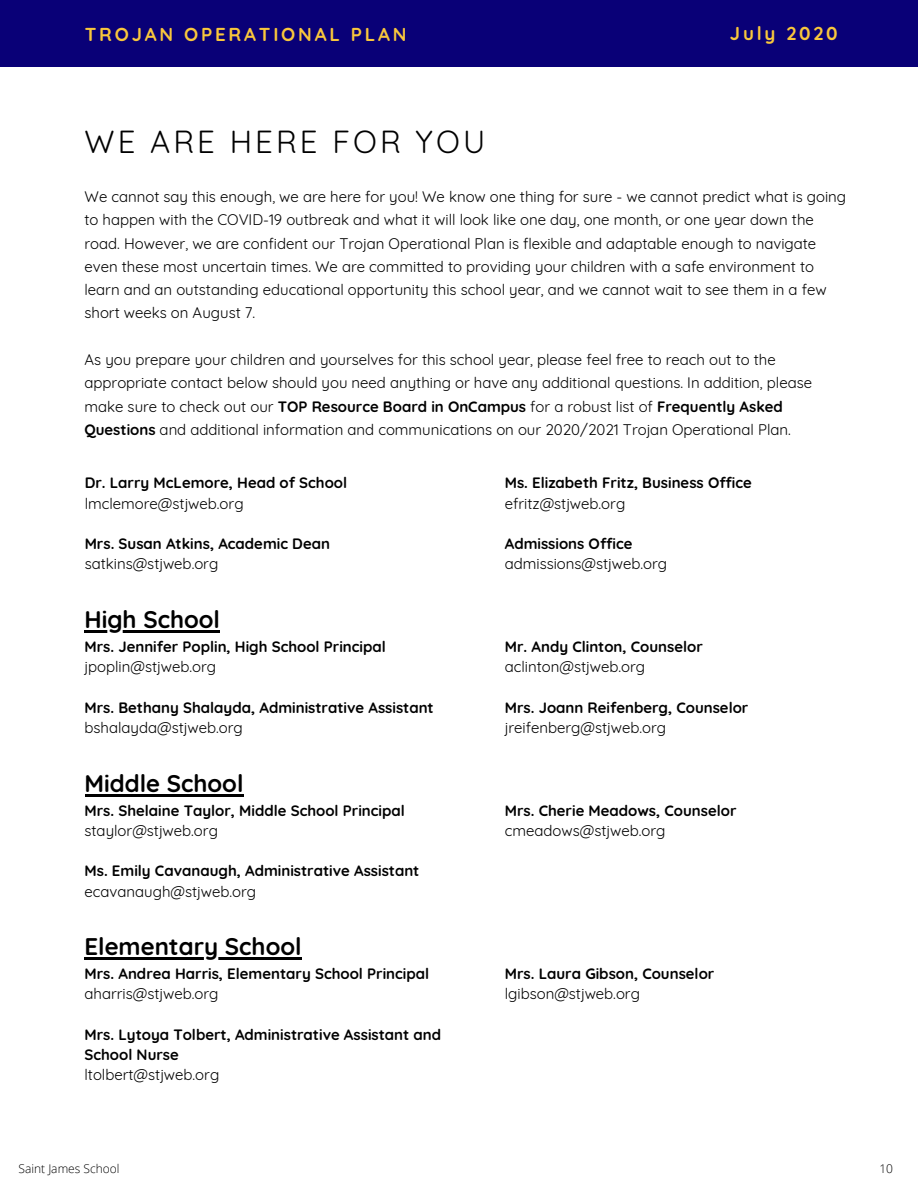
<style>
.page{position:relative;width:918px;height:1188px;background:#fff}
.page>*{position:absolute;margin:0;border:0;box-sizing:border-box;transform-origin:0 0}
.t1{font:31.2px "Quicksand";letter-spacing:.1em;color:#000}
.t2{font:700 24px "Quicksand";color:#000}
.t3{font:700 18.6px "Quicksand";letter-spacing:.15em;color:#f9c73c}
.t4{font:15px/23.2px "Quicksand";color:#000}
.t5{font:700 15px/20.2px "Quicksand";color:#000}
.t6{font:300 12px "Open Sans";color:#000}
.s1{font-weight:700}
</style>
<div class="page">
<div style="left:0;top:1px;width:918px;height:65px;background:#090077"></div>
<hr style="left:85px;top:631px;width:135px;height:2px;background:#000">
<hr style="left:85px;top:794px;width:159px;height:2px;background:#000">
<hr style="left:85px;top:958px;width:217px;height:2px;background:#000">
<p class="t3" style="left:85px;top:22px;width:323px">TROJAN OPERATIONAL PLAN</p>
<p class="t3" style="left:730px;top:21px;width:109px">July 2020</p>
<h1 class="t1" style="left:85px;top:122px;width:402px">WE ARE HERE FOR YOU</h1>
<p class="t4" style="left:85px;top:185px;width:763px">We cannot say this enough, we are here for you! We know one thing for sure - we cannot predict what is going to happen with the COVID-19 outbreak and what it will look like one day, one month, or one year down the road. However, we are confident our Trojan Operational Plan is flexible and adaptable enough to navigate even these most uncertain times. We are committed to providing your children with a safe environment to learn and an outstanding educational opportunity this school year, and we cannot wait to see them in a few short weeks on August 7.</p>
<p class="t4" style="left:85px;top:348px;width:729px">As you prepare your children and yourselves for this school year, please feel free to reach out to the appropriate contact below should you need anything or have any additional questions. In addition, please make sure to check out our <span class="s1">TOP Resource Board in OnCampus</span> for a robust list of <span class="s1">Frequently Asked Questions</span> and additional information and communications on our 2020/2021 Trojan Operational Plan.</p>
<p class="t5" style="left:85px;top:473px;width:264px">Dr. Larry McLemore, Head of School</p>
<p class="t4" style="left:85px;top:491px;width:160px">lmclemore@stjweb.org</p>
<p class="t5" style="left:85px;top:533px;width:247px">Mrs. Susan Atkins, Academic Dean</p>
<p class="t4" style="left:85px;top:552px;width:135px">satkins@stjweb.org</p>
<h2 class="t2" style="left:85px;top:604px;width:137px">High School</h2>
<p class="t5" style="left:85px;top:636px;width:303px">Mrs. Jennifer Poplin, High School Principal</p>
<p class="t4" style="left:85px;top:655px;width:133px">jpoplin@stjweb.org</p>
<p class="t5" style="left:85px;top:697px;width:351px">Mrs. Bethany Shalayda, Administrative Assistant</p>
<p class="t4" style="left:85px;top:716px;width:160px">bshalayda@stjweb.org</p>
<h2 class="t2" style="left:85px;top:768px;width:161px">Middle School</h2>
<p class="t5" style="left:85px;top:800px;width:322px">Mrs. Shelaine Taylor, Middle School Principal</p>
<p class="t4" style="left:85px;top:819px;width:135px">staylor@stjweb.org</p>
<p class="t5" style="left:85px;top:861px;width:336px">Ms. Emily Cavanaugh, Administrative Assistant</p>
<p class="t4" style="left:85px;top:879px;width:173px">ecavanaugh@stjweb.org</p>
<h2 class="t2" style="left:85px;top:931px;width:219px">Elementary School</h2>
<p class="t5" style="left:85px;top:963px;width:346px">Mrs. Andrea Harris, Elementary School Principal</p>
<p class="t4" style="left:85px;top:982px;width:136px">aharris@stjweb.org</p>
<p class="t5" style="left:85px;top:1024px;width:358px">Mrs. Lytoya Tolbert, Administrative Assistant and<br>School Nurse</p>
<p class="t4" style="left:85px;top:1063px;width:136px">ltolbert@stjweb.org</p>
<p class="t5" style="left:505px;top:473px;width:249px">Ms. Elizabeth Fritz, Business Office</p>
<p class="t4" style="left:505px;top:491px;width:122px">efritz@stjweb.org</p>
<p class="t5" style="left:505px;top:533px;width:129px">Admissions Office</p>
<p class="t4" style="left:505px;top:552px;width:164px">admissions@stjweb.org</p>
<p class="t5" style="left:505px;top:636px;width:200px">Mr. Andy Clinton, Counselor</p>
<p class="t4" style="left:505px;top:655px;width:142px">aclinton@stjweb.org</p>
<p class="t5" style="left:505px;top:697px;width:245px">Mrs. Joann Reifenberg, Counselor</p>
<p class="t4" style="left:505px;top:716px;width:163px">jreifenberg@stjweb.org</p>
<p class="t5" style="left:505px;top:800px;width:233px">Mrs. Cherie Meadows, Counselor</p>
<p class="t4" style="left:505px;top:819px;width:162px">cmeadows@stjweb.org</p>
<p class="t5" style="left:505px;top:963px;width:211px">Mrs. Laura Gibson, Counselor</p>
<p class="t4" style="left:505px;top:982px;width:137px">lgibson@stjweb.org</p>
<p class="t6" style="left:19px;top:1160px;width:103px">Saint James School</p>
<p class="t6" style="left:879px;top:1160px;width:15px">10</p>
</div>
